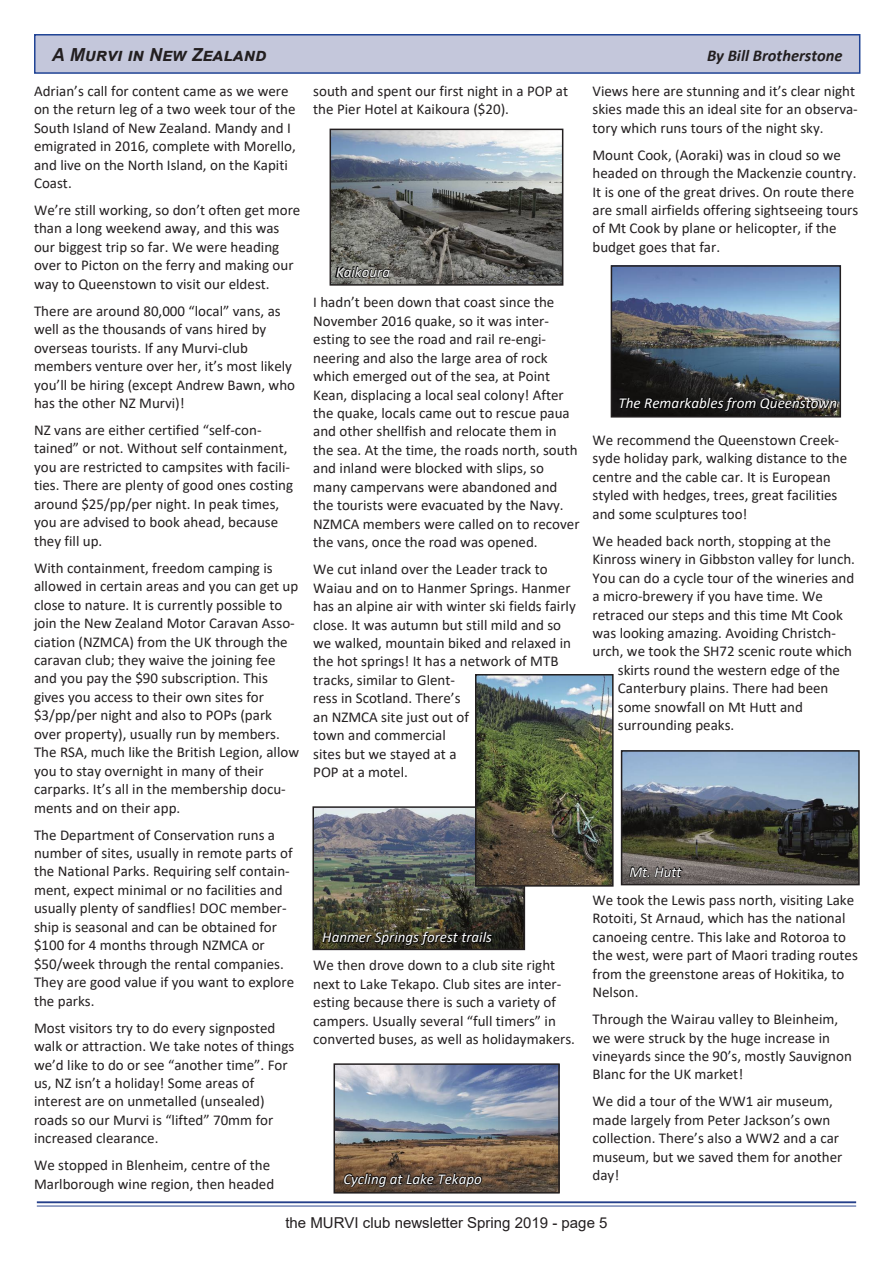
<style>
.page{position:relative;width:893px;height:1263px;background:#fff}
.page>*{position:absolute;margin:0;border:0;box-sizing:border-box;transform-origin:0 0}
.t1{font:italic 700 18px "Arial";color:#231f20}
.t2{font:italic 700 16.5px "Calibri";color:#231f20}
.t3{font:italic 15.15px "Calibri";color:#fff}
.t4{font:15px/18.5px "Calibri";color:#231f20}
.t5{font:italic 15px "Calibri";color:#fff}
.t6{font:15px "Arial";color:#231f20}
</style>
<div class="page">
<hr style="left:37px;top:1205px;width:819px;height:1px;background:#243f8a">
<hr style="left:37px;top:1201px;width:819px;height:2px;background:#243f8a">
<div style="left:35px;top:35px;width:825px;height:38px;background:#c4c7db"></div>
<div style="left:34px;top:34px;width:826px;height:40px;border:2px solid #204395"></div>
<img style="left:333px;top:132px;width:227px;height:151px">
<div style="left:330px;top:129px;width:233px;height:157px;border:2px solid #231f20"></div>
<img style="left:335px;top:261px;width:106px;height:23px">
<img style="left:315px;top:809px;width:207px;height:138px">
<div style="left:312px;top:806px;width:213px;height:144px;border:2px solid #231f20"></div>
<img style="left:321px;top:926px;width:188px;height:21px">
<img style="left:336px;top:1066px;width:221px;height:124px">
<div style="left:333px;top:1063px;width:227px;height:130px;border:2px solid #231f20"></div>
<img style="left:342px;top:1167px;width:215px;height:23px">
<img style="left:614px;top:268px;width:224px;height:147px">
<div style="left:611px;top:265px;width:230px;height:153px;border:2px solid #231f20"></div>
<img style="left:617px;top:392px;width:225px;height:22px">
<img style="left:624px;top:753px;width:233px;height:129px">
<div style="left:621px;top:750px;width:239px;height:135px;border:2px solid #231f20"></div>
<img style="left:628px;top:860px;width:108px;height:22px">
<img style="left:478px;top:677px;width:133px;height:207px">
<div style="left:475px;top:674px;width:139px;height:213px;border:2px solid #231f20"></div>
<p class="t1" style="left:52px;top:48px;width:216px">A M˩˦˩˥˧˩˦˥˨˩ ˨˩˨˩˩ N˨˨˥˩˦˦ Z˨˨˥˨˧˦˨˩˧˨˧˦˨˩˩˨˧˩</p>
<p class="t2" style="left:707px;top:48px;width:137px">By Bill Brotherstone</p>
<p class="t4" style="left:34px;top:83px;width:263px">Adrian’s call for content came as we were on the return leg of a two week tour of the South Island of New Zealand. Mandy and I emigrated in 2016, complete with Morello, and live on the North Island, on the Kapiti Coast.</p>
<p class="t4" style="left:34px;top:202px;width:268px">We’re still working, so don’t often get more than a long weekend away, and this was our biggest trip so far. We were heading over to Picton on the ferry and making our way to Queenstown to visit our eldest.</p>
<p class="t4" style="left:34px;top:303px;width:263px">There are around 80,000 “local” vans, as well as the thousands of vans hired by overseas tourists. If any Murvi-club members venture over her, it’s most likely you’ll be hiring (except Andrew Bawn, who has the other NZ Murvi)!</p>
<p class="t4" style="left:34px;top:422px;width:261px">NZ vans are either certified “self-con&shy;tained” or not. Without self containment, you are restricted to campsites with facili&shy;ties. There are plenty of good ones costing around $25/pp/per night. In peak times, you are advised to book ahead, because they fill up.</p>
<p class="t4" style="left:34px;top:560px;width:267px">With containment, freedom camping is allowed in certain areas and you can get up close to nature. It is currently possible to join the New Zealand Motor Caravan Asso&shy;ciation (NZMCA) from the UK through the caravan club; they waive the joining fee and you pay the $90 subscription. This gives you access to their own sites for $3/pp/per night and also to POPs (park over property), usually run by members.<br>The RSA, much like the British Legion, allow you to stay overnight in many of their carparks. It’s all in the membership docu&shy;ments and on their app.</p>
<p class="t4" style="left:34px;top:826px;width:262px">The Department of Conservation runs a number of sites, usually in remote parts of the National Parks. Requiring self contain&shy;ment, expect minimal or no facilities and usually plenty of sandflies! DOC member&shy;ship is seasonal and can be obtained for $100 for 4 months through NZMCA or $50/week through the rental companies.<br>They are good value if you want to explore the parks.</p>
<p class="t4" style="left:34px;top:1020px;width:262px">Most visitors try to do every signposted walk or attraction. We take notes of things we’d like to do or see “another time”. For us, NZ isn’t a holiday! Some areas of interest are on unmetalled (unsealed) roads so our Murvi is “lifted” 70mm for increased clearance.</p>
<p class="t4" style="left:34px;top:1157px;width:242px">We stopped in Blenheim, centre of the<br>Marlborough wine region, then headed</p>
<p class="t4" style="left:313px;top:83px;width:256px">south and spent our first night in a POP at the Pier Hotel at Kaikoura ($20).</p>
<p class="t4" style="left:592px;top:83px;width:267px">Views here are stunning and it’s clear night skies made this an ideal site for an observa&shy;tory which runs tours of the night sky.</p>
<p class="t4" style="left:592px;top:147px;width:267px">Mount Cook, (Aoraki) was in cloud so we headed on through the Mackenzie country.<br>It is one of the great drives. On route there are small airfields offering sightseeing tours of Mt Cook by plane or helicopter, if the budget goes that far.</p>
<p class="t5" style="left:336px;top:266px;width:56px">Kaikoura</p>
<p class="t4" style="left:313px;top:294px;width:268px">I hadn’t been down that coast since the November 2016 quake, so it was inter&shy;esting to see the road and rail re-engi&shy;neering and also the large area of rock which emerged out of the sea, at Point Kean, displacing a local seal colony! After the quake, locals came out to rescue paua and other shellfish and relocate them in the sea. At the time, the roads north, south and inland were blocked with slips, so many campervans were abandoned and the tourists were evacuated by the Navy.<br>NZMCA members were called on to recover the vans, once the road was opened.</p>
<p class="t4" style="left:313px;top:561px;width:264px">We cut inland over the Leader track to<br>Waiau and on to Hanmer Springs. Hanmer has an alpine air with winter ski fields fairly close. It was autumn but still mild and so we walked, mountain biked and relaxed in the hot springs! It has a network of MTB tracks, similar to Glent-<br>ress in Scotland. There’s<br>an NZMCA site just out of<br>town and commercial<br>sites but we stayed at a<br>POP at a motel.</p>
<p class="t3" style="left:618px;top:396px;width:220px">The Remarkables from Queenstown</p>
<p class="t4" style="left:592px;top:432px;width:256px">We recommend the Queenstown Creek&shy;syde holiday park, walking distance to the centre and the cable car. It is European styled with hedges, trees, great facilities and some sculptures too!</p>
<p class="t4" style="left:592px;top:533px;width:240px">We headed back north, stopping at the</p>
<p class="t4" style="left:592px;top:551px;width:264px">Kinross winery in Gibbston valley for lunch.</p>
<p class="t4" style="left:592px;top:570px;width:263px">You can do a cycle tour of the wineries and</p>
<p class="t4" style="left:592px;top:588px;width:232px">a micro-brewery if you have time. We</p>
<p class="t4" style="left:592px;top:607px;width:252px">retraced our steps and this time Mt Cook</p>
<p class="t4" style="left:592px;top:625px;width:245px">was looking amazing. Avoiding Christch-</p>
<p class="t4" style="left:592px;top:643px;width:261px">urch, we took the SH72 scenic route which</p>
<p class="t4" style="left:618px;top:662px;width:224px">skirts round the western edge of the</p>
<p class="t4" style="left:618px;top:680px;width:212px">Canterbury plains. There had been</p>
<p class="t4" style="left:618px;top:699px;width:187px">some snowfall on Mt Hutt and</p>
<p class="t4" style="left:618px;top:717px;width:118px">surrounding peaks.</p>
<p class="t5" style="left:629px;top:865px;width:54px">Mt. Hutt</p>
<p class="t4" style="left:592px;top:892px;width:267px">We took the Lewis pass north, visiting Lake Rotoiti, St Arnaud, which has the national canoeing centre. This lake and Rotoroa to the west, were part of Maori trading routes from the greenstone areas of Hokitika, to Nelson.</p>
<p class="t4" style="left:592px;top:1011px;width:261px">Through the Wairau valley to Bleinheim, we were struck by the huge increase in vineyards since the 90’s, mostly Sauvignon Blanc for the UK market!</p>
<p class="t4" style="left:592px;top:1093px;width:252px">We did a tour of the WW1 air museum, made largely from Peter Jackson’s own collection. There’s also a WW2 and a car museum, but we saved them for another day!</p>
<p class="t5" style="left:322px;top:931px;width:171px">Hanmer Springs forest trails</p>
<p class="t4" style="left:313px;top:957px;width:263px">We then drove down to a club site right next to Lake Tekapo. Club sites are inter&shy;esting because there is such a variety of campers. Usually several “full timers” in converted buses, as well as holidaymakers.</p>
<p class="t5" style="left:343px;top:1172px;width:140px">Cycling at Lake Tekapo</p>
<p class="t6" style="left:285px;top:1217px;width:324px">the MURVI club newsletter Spring 2019 - page 5</p>
</div>
